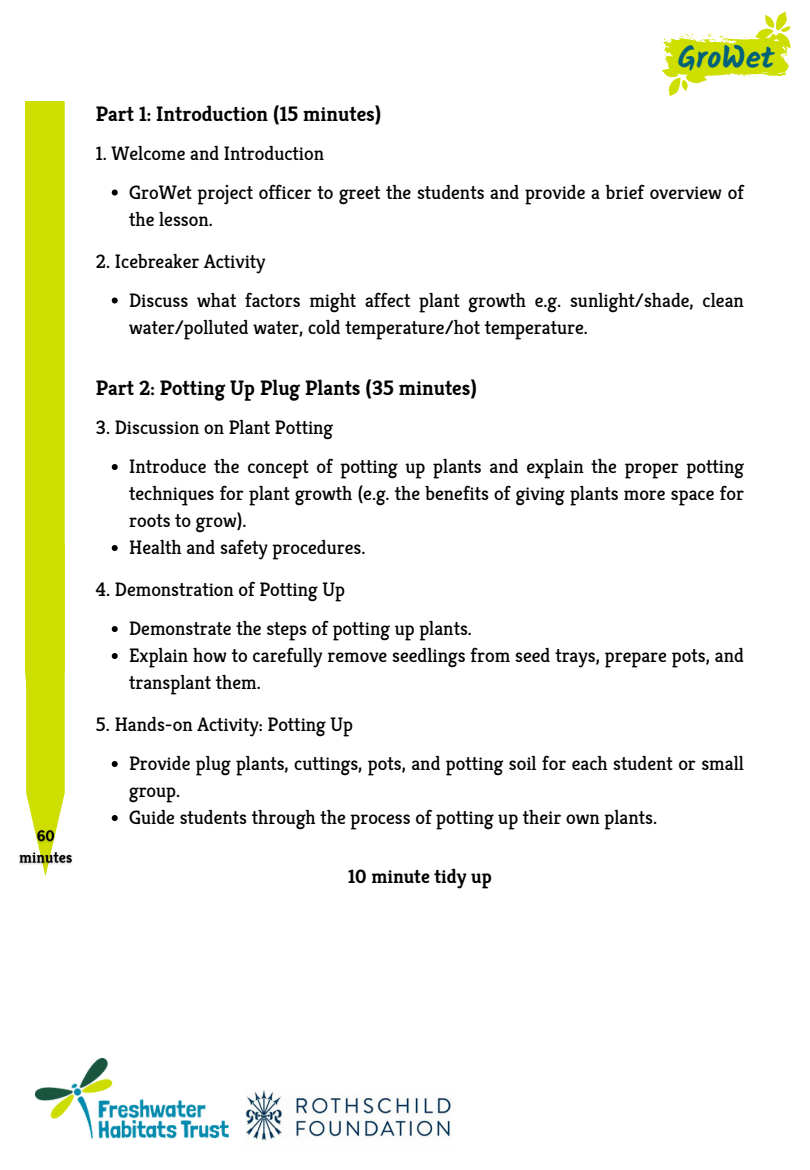
<style>
.page{position:relative;width:810px;height:1170px;background:#fff}
.page>*{position:absolute;margin:0;border:0;box-sizing:border-box;transform-origin:0 0}
.t1{font:700 30.9px "Kalam";color:#00617b}
.t2{font:700 21px "Kreon";color:#000}
.t3{font:19.5px/27px "Kreon";color:#000}
.t4{font:700 19.5px "Kreon";color:#000}
</style>
<div class="page">
<svg style="left:112px;top:190px;width:6px;height:6px"></svg>
<svg style="left:112px;top:298px;width:6px;height:6px"></svg>
<svg style="left:112px;top:464px;width:6px;height:6px"></svg>
<svg style="left:112px;top:545px;width:6px;height:6px"></svg>
<svg style="left:112px;top:626px;width:6px;height:6px"></svg>
<svg style="left:112px;top:653px;width:6px;height:6px"></svg>
<svg style="left:112px;top:761px;width:6px;height:6px"></svg>
<svg style="left:112px;top:815px;width:6px;height:6px"></svg>
<div style="left:25px;top:101px;width:40px;height:775px;background:#cede01"></div>
<svg style="left:661px;top:11px;width:130px;height:85px"></svg>
<img style="left:19px;top:825px;width:54px;height:44px">
<img style="left:35px;top:1058px;width:194px;height:80px">
<img style="left:245px;top:1089px;width:206px;height:52px">
<p class="t1" style="left:678px;top:40px;width:98px">GroWet</p>
<p class="t2" style="left:96px;top:100px;width:287px">Part 1: Introduction (15 minutes)</p>
<p class="t3" style="left:96px;top:139px;width:230px">1. Welcome and Introduction</p>
<h1 class="t3" style="left:129px;top:178px;width:616px">GroWet project officer to greet the students and provide a brief overview of the lesson.</h1>
<p class="t3" style="left:96px;top:247px;width:171px">2. Icebreaker Activity</p>
<h2 class="t3" style="left:129px;top:286px;width:616px">Discuss what factors might affect plant growth e.g. sunlight/shade, clean water/polluted water, cold temperature/hot temperature.</h2>
<h3 class="t2" style="left:96px;top:375px;width:383px">Part 2: Potting Up Plug Plants (35 minutes)</h3>
<p class="t3" style="left:96px;top:414px;width:239px">3. Discussion on Plant Potting</p>
<h3 class="t3" style="left:129px;top:453px;width:616px;text-align:justify">Introduce the concept of potting up plants and explain the proper potting techniques for plant growth (e.g. the benefits of giving plants more space for roots to grow).</h3>
<p class="t3" style="left:129px;top:534px;width:238px">Health and safety procedures.</p>
<h2 class="t3" style="left:96px;top:576px;width:251px">4. Demonstration of Potting Up</h2>
<h3 class="t3" style="left:129px;top:615px;width:344px">Demonstrate the steps of potting up plants.</h3>
<p class="t3" style="left:129px;top:642px;width:616px">Explain how to carefully remove seedlings from seed trays, prepare pots, and transplant them.</p>
<p class="t3" style="left:96px;top:711px;width:259px">5. Hands-on Activity: Potting Up</p>
<h3 class="t3" style="left:129px;top:750px;width:616px">Provide plug plants, cuttings, pots, and potting soil for each student or small group.</h3>
<p class="t3" style="left:129px;top:804px;width:530px">Guide students through the process of potting up their own plants.</p>
<h3 class="t4" style="left:348px;top:864px;width:145px">10 minute tidy up</h3>
</div>
